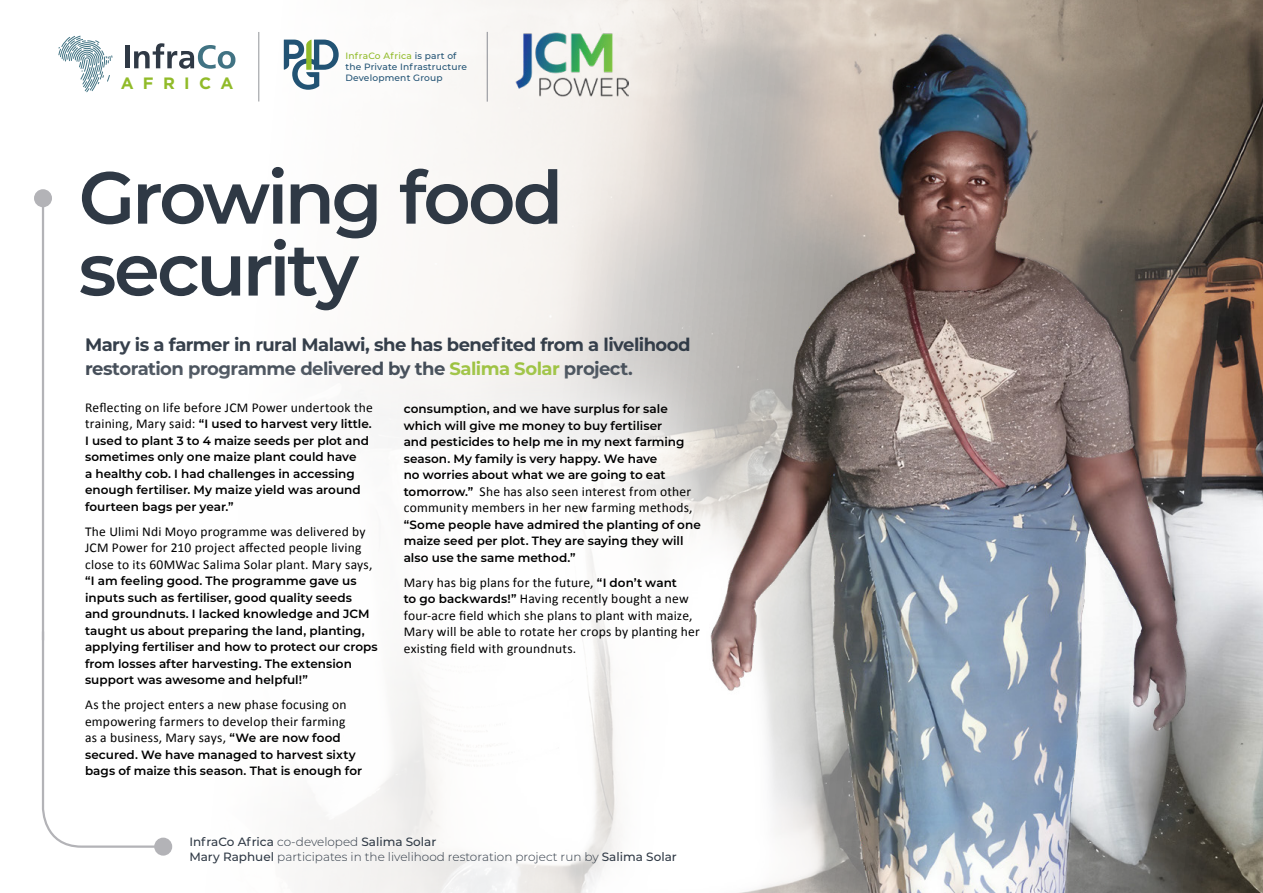
<style>
.page{position:relative;width:1263px;height:893px;background:#fff}
.page>*{position:absolute;margin:0;border:0;box-sizing:border-box;transform-origin:0 0}
.t1{font:600 73.5px/71.8px "Montserrat";letter-spacing:-.045em;color:#2f3945}
.t2{font:700 18px/24px "Montserrat";letter-spacing:-.035em;color:#2f3945}
.t3{font:700 16.35px "Gotham";letter-spacing:.565em;color:#91bb29}
.t4{font:13.5px/16.5px "Calibri";letter-spacing:.015em;color:#000}
.t5{font:600 12px/16.5px "Montserrat";color:#000}
.t6{font:300 12px/15px "Montserrat";color:#2f3945}
.t7{font:500 9.15px/11.1px "Montserrat";letter-spacing:.02em;color:#225374}
.s1{color:#91bb29}
.s2{font-family:"Calibri";font-weight:400;font-size:13.5px}
.s3{font-family:"Montserrat";font-weight:600;font-size:12px}
.s4{font-weight:500}
</style>
<div class="page">
<img style="left:86px;top:0;width:1177px;height:893px">
<hr style="left:487px;top:32px;width:1px;height:70px;background:#989aa0">
<img style="left:515px;top:33px;width:113px;height:63px">
<div style="left:6px;top:324px;width:767px;height:531px;background:#fff;opacity:.75"></div>
<svg style="left:284px;top:40px;width:55px;height:50px"></svg>
<hr style="left:258px;top:32px;width:1px;height:69px;background:#979a9f">
<svg style="left:58px;top:35px;width:55px;height:57px"></svg>
<hr style="left:125px;top:45px;width:4px;height:23px;background:#2f3945">
<svg style="left:134px;top:43px;width:101px;height:26px"></svg>
<hr style="left:42px;top:198px;width:2px;height:442px;background:#b3b3b7">
<div style="left:34px;top:189px;width:18px;height:18px;background:#b3b3b7;border-radius:50%"></div>
<svg style="left:41px;top:629px;width:124px;height:220px"></svg>
<div style="left:154px;top:838px;width:18px;height:18px;background:#b3b3b7;border-radius:50%"></div>
<h3 class="t3" style="left:121px;top:74px;width:114px">AFRICA</h3>
<p class="t7" style="left:345px;top:49px;width:123px"><span class="s1">InfraCo Africa</span> is part of the Private Infrastructure<br>Development Group</p>
<h1 class="t1" style="left:79px;top:158px;width:486px">Growing food security</h1>
<h2 class="t2" style="left:85px;top:332px;width:607px">Mary is a farmer in rural Malawi, she has benefited from a livelihood restoration programme delivered by the <span class="s1">Salima Solar</span> project.</h2>
<p class="t4" style="left:85px;top:399px;width:289px">Reflecting on life before JCM Power undertook the</p>
<p class="t5" style="left:85px;top:415px;width:288px"><span class="s2">training, Mary said:</span> “I used to harvest very little.<br>I used to plant 3 to 4 maize seeds per plot and sometimes only one maize plant could have<br>a healthy cob. I had challenges in accessing enough fertiliser. My maize yield was around fourteen bags per year.”</p>
<p class="t4" style="left:85px;top:523px;width:289px">The Ulimi Ndi Moyo programme was delivered by<br>JCM Power for 210 project affected people living close to its 60MWac Salima Solar plant. Mary says,</p>
<p class="t5" style="left:85px;top:572px;width:294px">“I am feeling good. The programme gave us inputs such as fertiliser, good quality seeds and groundnuts. I lacked knowledge and JCM taught us about preparing the land, planting, applying fertiliser and how to protect our crops from losses after harvesting. The extension support was awesome and helpful!”</p>
<p class="t4" style="left:85px;top:696px;width:263px;text-align:justify">As the project enters a new phase focusing on empowering farmers to develop their farming as a business, Mary says, <span class="s3">“We are now food</span></p>
<p class="t5" style="left:85px;top:746px;width:279px">secured. We have managed to harvest sixty bags of maize this season. That is enough for</p>
<p class="t5" style="left:404px;top:400px;width:282px">consumption, and we have surplus for sale which will give me money to buy fertiliser and pesticides to help me in my next farming season. My family is very happy. We have<br>no worries about what we are going to eat</p>
<p class="t4" style="left:404px;top:483px;width:290px"><span class="s3">tomorrow.”</span> She has also seen interest from other community members in her new farming methods,</p>
<p class="t5" style="left:404px;top:516px;width:299px">“Some people have admired the planting of one maize seed per plot. They are saying they will also use the same method.”</p>
<p class="t4" style="left:404px;top:574px;width:298px">Mary has big plans for the future, <span class="s3">“I don’t want<br>to go backwards!”</span> Having recently bought a new four-acre field which she plans to plant with maize, Mary will be able to rotate her crops by planting her existing field with groundnuts.</p>
<p class="t6" style="left:189px;top:834px;width:489px"><span class="s4">InfraCo Africa</span> co-developed <span class="s4">Salima Solar<br>Mary Raphuel</span> participates in the livelihood restoration project run by <span class="s4">Salima Solar</span></p>
</div>
